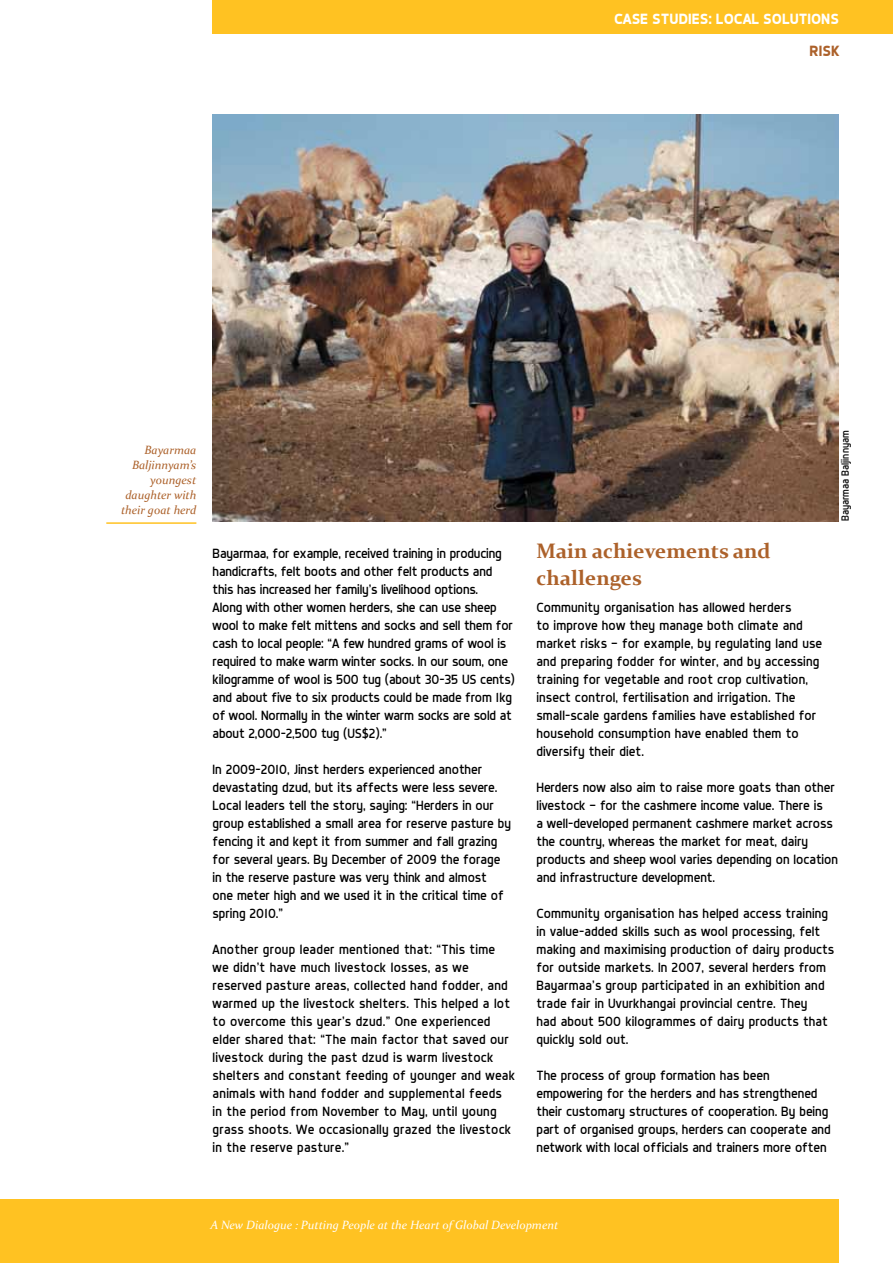
<style>
.page{position:relative;width:893px;height:1263px;background:#fff}
.page>*{position:absolute;margin:0;border:0;box-sizing:border-box;transform-origin:0 0}
.t1{font:700 21px/27px "Constantia";color:#ac612a}
.t2{font:700 15px "Dyno";color:#fff}
.t3{font:700 15px "Dyno";color:#ac612a}
.t4{font:13.5px/18px "Dyno";color:#000}
.t5{font:13.5px/18px "Dyno";letter-spacing:.02em;color:#000}
.t6{font:italic 12px "Constantia";color:#fff}
.t7{font:italic 12px/15px "Constantia";color:#ac612a;text-align:right}
.t8{font:10.5px "Dyno";color:#000}
</style>
<div class="page">
<div style="left:0;top:1199px;width:839px;height:64px;background:#ffc222"></div>
<div style="left:213px;top:0;width:680px;height:34px;background:#ffc222"></div>
<hr style="left:106px;top:522px;width:90px;height:2px;background:#ffc222">
<img style="left:213px;top:115px;width:626px;height:406px">
<p class="t2" style="left:614px;top:9px;width:226px">CASE STUDIES: LOCAL SOLUTIONS</p>
<p class="t3" style="left:810px;top:42px;width:31px">RISK</p>
<p class="t7" style="left:121px;top:442px;width:77px">Bayarmaa<br>Baljinnyam’s youngest daughter with their goat herd</p>
<p class="t4" style="left:213px;top:544px;width:304px">Bayarmaa, for example, received training in producing handicrafts, felt boots and other felt products and this has increased her family’s livelihood options.<br>Along with other women herders, she can use sheep wool to make felt mittens and socks and sell them for cash to local people: “A few hundred grams of wool is required to make warm winter socks. In our soum, one kilogramme of wool is 500 tug (about 30-35 US cents) and about five to six products could be made from 1kg of wool. Normally in the winter warm socks are sold at about 2,000-2,500 tug (US$2).”</p>
<p class="t4" style="left:213px;top:760px;width:300px">In 2009-2010, Jinst herders experienced another devastating dzud, but its affects were less severe.<br>Local leaders tell the story, saying: “Herders in our group established a small area for reserve pasture by fencing it and kept it from summer and fall grazing for several years. By December of 2009 the forage in the reserve pasture was very think and almost<br>one meter high and we used it in the critical time of spring 2010.”</p>
<p class="t5" style="left:213px;top:940px;width:304px">Another group leader mentioned that: “This time<br>we didn’t have much livestock losses, as we reserved pasture areas, collected hand fodder, and warmed up the livestock shelters. This helped a lot to overcome this year’s dzud.” One experienced elder shared that: “The main factor that saved our livestock during the past dzud is warm livestock shelters and constant feeding of younger and weak animals with hand fodder and supplemental feeds<br>in the period from November to May, until young grass shoots. We occasionally grazed the livestock in the reserve pasture.”</p>
<p class="t8" style="left:839px;top:521px;width:93px;rotate:-90deg">Bayarmaa Baljinnyam</p>
<h1 class="t1" style="left:536px;top:536px;width:236px">Main achievements and challenges</h1>
<p class="t4" style="left:536px;top:598px;width:287px">Community organisation has allowed herders<br>to improve how they manage both climate and market risks — for example, by regulating land use and preparing fodder for winter, and by accessing training for vegetable and root crop cultivation, insect control, fertilisation and irrigation. The small-scale gardens families have established for household consumption have enabled them to diversify their diet.</p>
<p class="t4" style="left:536px;top:778px;width:303px">Herders now also aim to raise more goats than other livestock — for the cashmere income value. There is<br>a well-developed permanent cashmere market across the country, whereas the market for meat, dairy products and sheep wool varies depending on location and infrastructure development.</p>
<p class="t4" style="left:536px;top:904px;width:299px">Community organisation has helped access training in value-added skills such as wool processing, felt making and maximising production of dairy products for outside markets. In 2007, several herders from Bayarmaa’s group participated in an exhibition and trade fair in Uvurkhangai provincial centre. They<br>had about 500 kilogrammes of dairy products that quickly sold out.</p>
<p class="t4" style="left:536px;top:1066px;width:296px">The process of group formation has been empowering for the herders and has strengthened their customary structures of cooperation. By being part of organised groups, herders can cooperate and network with local officials and trainers more often</p>
<p class="t6" style="left:210px;top:1217px;width:349px">A New Dialogue : Putting People at the Heart of Global Development</p>
</div>
